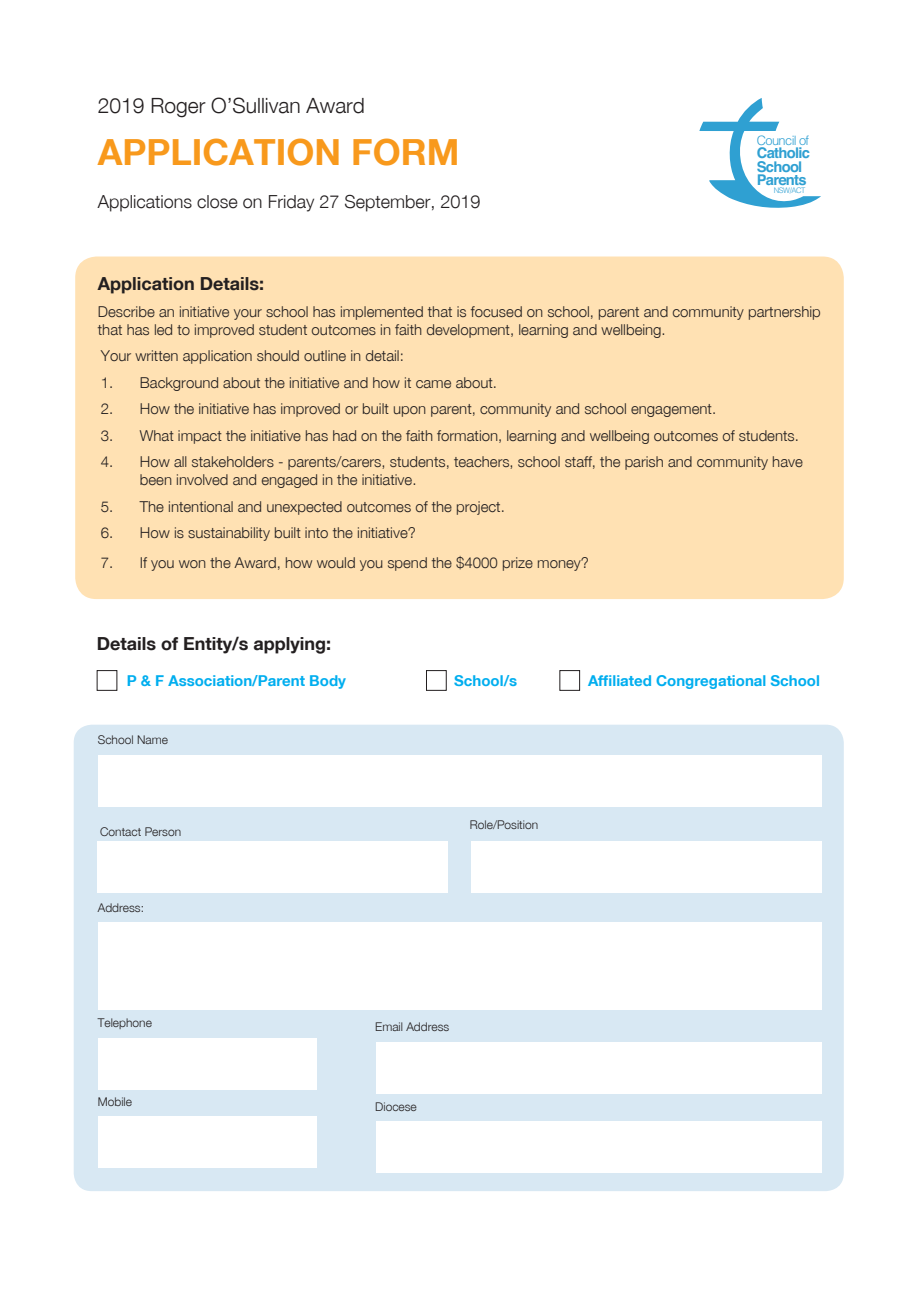
<style>
.page{position:relative;width:919px;height:1289px;background:#fff}
.page>*{position:absolute;margin:0;border:0;box-sizing:border-box;transform-origin:0 0}
.t1{font:700 36px "Helvetica Neue";color:#f8991c}
.t2{font:300 21px "Helvetica Neue";color:#231f20}
.t3{font:700 18px "Helvetica Neue";color:#231f20}
.t4{font:300 18px "Helvetica Neue";color:#231f20}
.t5{font:300 15px/18px "Helvetica Neue";color:#231f20}
.t6{font:700 15px "Helvetica Neue";color:#00aeef}
.t7{font:700 14.7px/13.5px "Helvetica";letter-spacing:-.05em;color:#2fa0d2}
.t8{font:300 12.9px "Helvetica";letter-spacing:-.05em;color:#2fa0d2}
.t9{font:300 12px "Helvetica Neue";color:#231f20}
.t10{font:300 7.65px "Helvetica";letter-spacing:-.05em;color:#2fa0d2}
</style>
<div class="page">
<div style="left:75px;top:256px;width:768px;height:343px;background:#ffe1b3;border-radius:21px"></div>
<div style="left:74px;top:724px;width:769px;height:467px;background:#d8e8f3;border-radius:18px"></div>
<div style="left:98px;top:755px;width:723px;height:51px;background:#fff"></div>
<div style="left:98px;top:1037px;width:218px;height:51px;background:#fff"></div>
<div style="left:98px;top:1116px;width:218px;height:51px;background:#fff"></div>
<div style="left:376px;top:1121px;width:445px;height:51px;background:#fff"></div>
<div style="left:376px;top:1042px;width:445px;height:51px;background:#fff"></div>
<div style="left:98px;top:841px;width:350px;height:51px;background:#fff"></div>
<div style="left:471px;top:841px;width:350px;height:51px;background:#fff"></div>
<div style="left:98px;top:922px;width:723px;height:87px;background:#fff"></div>
<svg style="left:699px;top:98px;width:122px;height:110px"></svg>
<div style="left:559px;top:670px;width:21px;height:20px;border:1px solid #231f20"></div>
<div style="left:426px;top:670px;width:20px;height:20px;border:1px solid #231f20"></div>
<p class="t2" style="left:98px;top:92px;width:268px">2019 Roger O’Sullivan Award</p>
<p class="t1" style="left:98px;top:129px;width:363px">APPLICATION FORM</p>
<p class="t4" style="left:98px;top:190px;width:384px">Applications close on Friday 27 September, 2019</p>
<p class="t8" style="left:756px;top:129px;width:54px">Council of</p>
<p class="t7" style="left:756px;top:147px;width:55px">Catholic<br>School<br>Parents</p>
<p class="t10" style="left:773px;top:183px;width:33px">NSW/ACT</p>
<p class="t3" style="left:98px;top:272px;width:168px">Application Details:</p>
<p class="t5" style="left:98px;top:302px;width:724px">Describe an initiative your school has implemented that is focused on school, parent and community partnership that has led to improved student outcomes in faith development, learning and wellbeing.</p>
<p class="t5" style="left:101px;top:346px;width:304px">Your written application should outline in detail:</p>
<p class="t5" style="left:101px;top:373px;width:398px">1. Background about the initiative and how it came about.</p>
<p class="t5" style="left:101px;top:399px;width:616px">2. How the initiative has improved or built upon parent, community and school engagement.</p>
<p class="t5" style="left:101px;top:426px;width:699px">3. What impact the initiative has had on the faith formation, learning and wellbeing outcomes of students.</p>
<p class="t5" style="left:140px;top:452px;width:664px;text-indent:-39px">4. How all stakeholders - parents/carers, students, teachers, school staff, the parish and community have been involved and engaged in the initiative.</p>
<p class="t5" style="left:101px;top:497px;width:405px">5. The intentional and unexpected outcomes of the project.</p>
<p class="t5" style="left:101px;top:523px;width:316px">6. How is sustainability built into the initiative?</p>
<p class="t5" style="left:101px;top:553px;width:489px">7. If you won the Award, how would you spend the $4000 prize money?</p>
<p class="t3" style="left:97px;top:632px;width:236px">Details of Entity/s applying:</p>
<p class="t6" style="left:127px;top:671px;width:221px">P &amp; F Association/Parent Body</p>
<p class="t6" style="left:454px;top:671px;width:65px">School/s</p>
<p class="t6" style="left:588px;top:671px;width:233px">Affiliated Congregational School</p>
<p class="t9" style="left:98px;top:732px;width:72px">School Name</p>
<p class="t9" style="left:100px;top:824px;width:82px">Contact Person</p>
<p class="t9" style="left:98px;top:900px;width:48px">Address:</p>
<p class="t9" style="left:98px;top:1015px;width:56px">Telephone</p>
<p class="t9" style="left:98px;top:1094px;width:36px">Mobile</p>
<p class="t9" style="left:470px;top:817px;width:70px">Role/Position</p>
<p class="t9" style="left:375px;top:1019px;width:76px">Email Address</p>
<p class="t9" style="left:375px;top:1099px;width:43px">Diocese</p>
</div>
